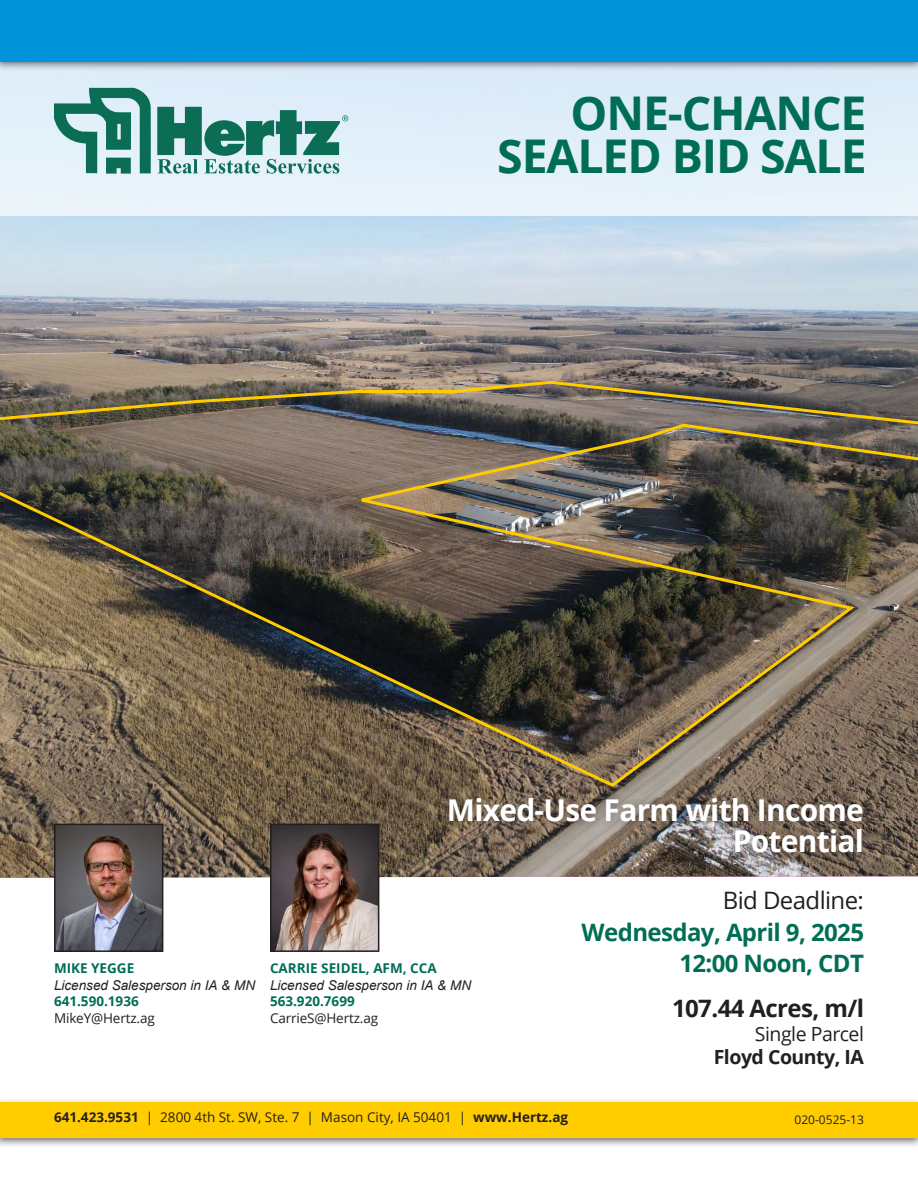
<style>
.page{position:relative;width:918px;height:1188px;background:#fff}
.page>*{position:absolute;margin:0;border:0;box-sizing:border-box;transform-origin:0 0}
.t1{font:700 46.5px "Open Sans";letter-spacing:-.025em;color:#006d55}
.t2{font:700 30px/31.5px "Open Sans";letter-spacing:-.025em;color:#fff;text-align:right}
.t3{font:700 24px/31.5px "Open Sans";letter-spacing:-.025em;color:#006d55;text-align:right}
.t4{font:700 24px "Open Sans";letter-spacing:-.025em;color:#231f20}
.t5{font:700 19.5px "Open Sans";letter-spacing:-.025em;color:#231f20}
.t6{font:19.5px "Open Sans";letter-spacing:-.025em;color:#231f20}
.t7{font:13.5px "Open Sans";color:#231f20}
.t8{font:700 13.5px "Open Sans";color:#006d55}
.t9{font:italic 13.5px "Arial";color:#231f20}
.t10{font:12px "Open Sans";color:#231f20}
.s1{font-weight:400;color:#231f20}
.s2{font-weight:700}
</style>
<div class="page">
<img style="left:0;top:216px;width:918px;height:662px">
<img style="left:0;top:442px;width:918px;height:347px">
<svg style="left:0;top:379px;width:918px;height:63px;background:#726958"></svg>
<div style="left:0;top:1097px;width:918px;height:51px;background:#231f20;opacity:.65"></div>
<div style="left:0;top:1102px;width:917px;height:35px;background:#fc0"></div>
<div style="left:0;top:61px;width:918px;height:155px;background:#e1eff9"></div>
<svg style="left:54px;top:88px;width:97px;height:86px"></svg>
<svg style="left:157px;top:107px;width:191px;height:67px"></svg>
<div style="left:443px;top:791px;width:428px;height:71px;background:#231f20;opacity:.3"></div>
<div style="left:0;top:0;width:918px;height:71px;background:#231f20;opacity:.65"></div>
<div style="left:0;top:0;width:918px;height:61px;background:#0095da"></div>
<img style="left:57px;top:827px;width:103px;height:122px">
<div style="left:54px;top:824px;width:109px;height:128px;border:2px solid #231f20"></div>
<img style="left:273px;top:827px;width:103px;height:122px">
<div style="left:270px;top:824px;width:109px;height:128px;border:2px solid #231f20"></div>
<p class="t1" style="left:571px;top:80px;width:298px">ONE-CHANCE</p>
<p class="t1" style="left:497px;top:124px;width:371px">SEALED BID SALE</p>
<p class="t2" style="left:447px;top:793px;width:419px">Mixed-Use Farm with Income<br>Potential</p>
<p class="t8" style="left:54px;top:959px;width:82px">MIKE YEGGE</p>
<p class="t9" style="left:54px;top:976px;width:203px">Licensed Salesperson in IA &amp; MN</p>
<p class="t8" style="left:54px;top:992px;width:86px">641.590.1936</p>
<p class="t7" style="left:54px;top:1008px;width:102px">MikeY@Hertz.ag</p>
<p class="t8" style="left:270px;top:959px;width:168px">CARRIE SEIDEL, AFM, CCA</p>
<p class="t9" style="left:270px;top:976px;width:203px">Licensed Salesperson in IA &amp; MN</p>
<p class="t8" style="left:270px;top:992px;width:86px">563.920.7699</p>
<p class="t7" style="left:270px;top:1008px;width:110px">CarrieS@Hertz.ag</p>
<p class="t3" style="left:582px;top:884px;width:284px"><span class="s1">Bid Deadline:<br></span>Wednesday, April 9, 2025</p>
<p class="t3" style="left:679px;top:947px;width:186px">12:00 Noon, CDT</p>
<p class="t4" style="left:672px;top:992px;width:193px">107.44 Acres, m/l</p>
<p class="t6" style="left:755px;top:1020px;width:111px">Single Parcel</p>
<p class="t5" style="left:714px;top:1043px;width:152px">Floyd County, IA</p>
<p class="t7" style="left:54px;top:1108px;width:516px"><span class="s2">641.423.9531</span> | 2800 4th St. SW, Ste. 7 | Mason City, IA 50401 | <span class="s2">www.Hertz.ag</span></p>
<p class="t10" style="left:794px;top:1111px;width:71px">020-0525-13</p>
</div>
